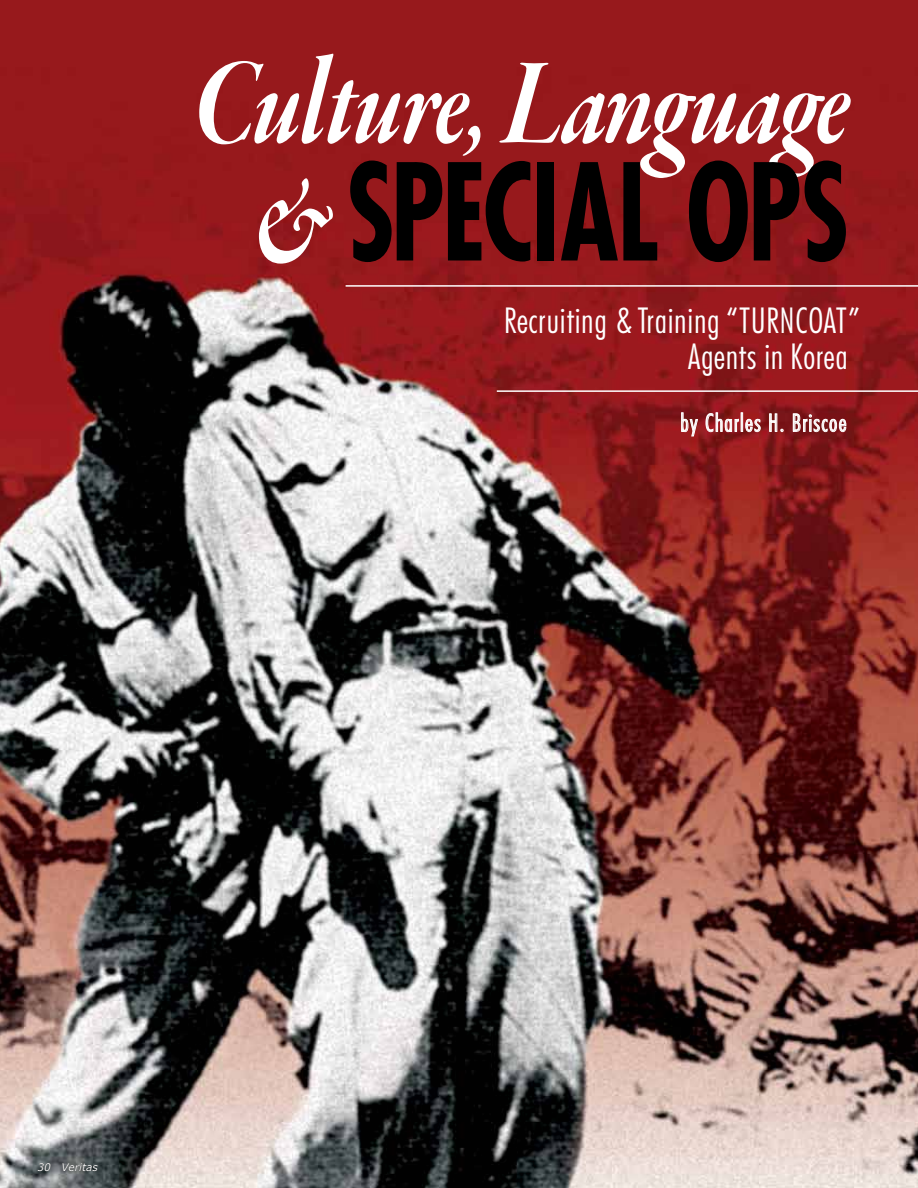
<style>
.page{position:relative;width:918px;height:1188px;background:#fff}
.page>*{position:absolute;margin:0;border:0;box-sizing:border-box;transform-origin:0 0}
.t1{font:130.5px "Garamond Premr Pro Bd It Disp";letter-spacing:-.02em;color:#fff;scale:.85 1}
.t2{font:700 condensed 130.5px "Futura Std";letter-spacing:-.02em;color:#000;scale:.85 1}
.t3{font:300 condensed 33.9px/36px "Futura Std";letter-spacing:.03em;color:#fff}
.t4{font:300 condensed 23.25px "Futura Std";letter-spacing:.06em;color:#fff}
.t5{font:italic 10.5px "Verdana";color:#fff}
.s1{font-family:"Garamond Premr Pro Bd It Disp";font-weight:400;font-stretch:normal;color:#fff}
</style>
<div class="page">
<img style="left:0;top:0;width:918px;height:1188px">
<svg style="left:681px;top:412px;width:17px;height:25px"></svg>
<svg style="left:705px;top:412px;width:56px;height:20px"></svg>
<svg style="left:769px;top:413px;width:14px;height:19px"></svg>
<svg style="left:793px;top:413px;width:54px;height:19px"></svg>
<hr style="left:346px;top:285px;width:572px;height:2px;background:#fff">
<hr style="left:497px;top:390px;width:421px;height:2px;background:#fff">
<h1 class="t1" style="left:191px;top:33px;width:776px">Culture, Language</h1>
<h1 class="t2" style="left:252px;top:131px;width:705px"><span class="s1">&amp;</span> SPECIAL OPS</h1>
<p class="t3" style="left:688px;top:303px;width:173px;text-indent:-184px">Recruiting &amp; Training “Turncoat”<br>Agents in Korea</p>
<p class="t4" style="left:681px;top:409px;width:167px">by Charles H. Briscoe</p>
<p class="t5" style="left:38px;top:1160px;width:62px">30 Veritas</p>
</div>
